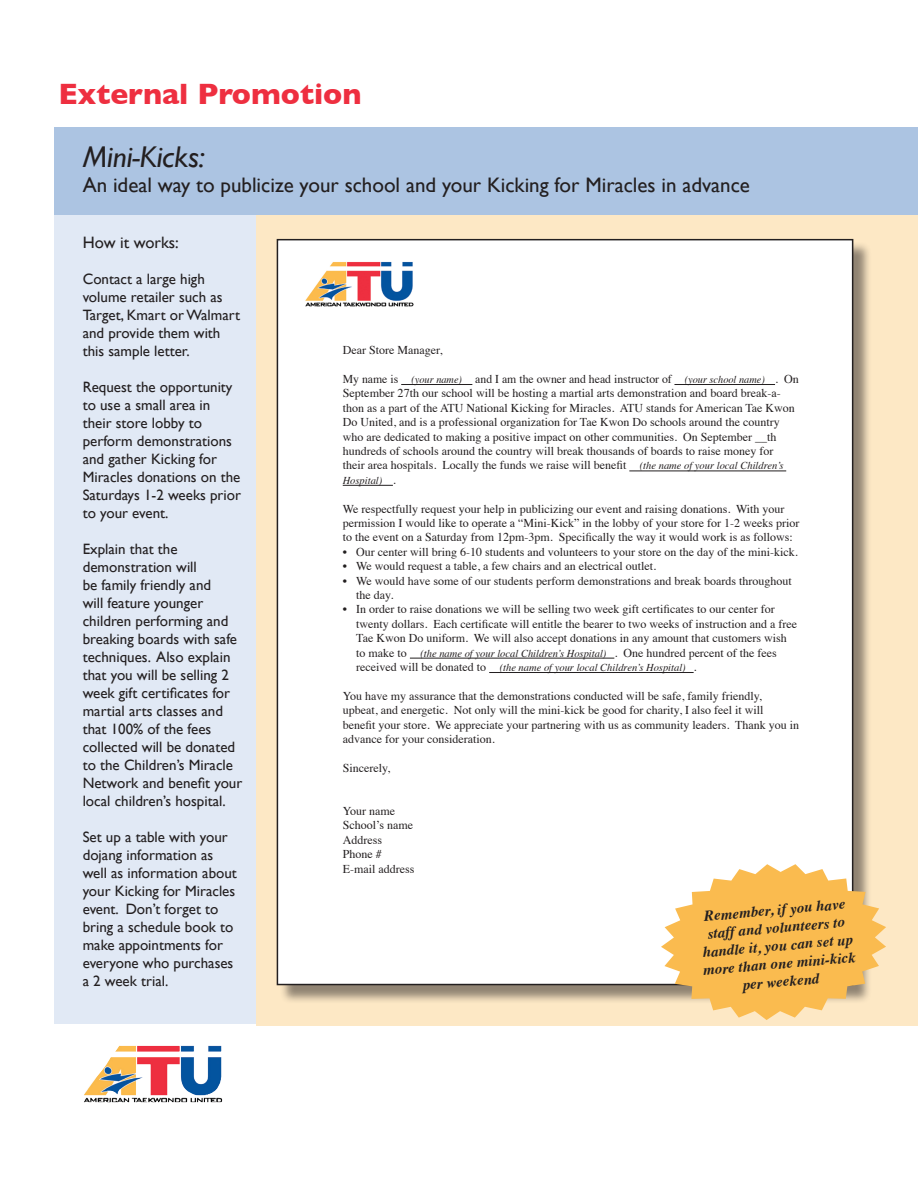
<style>
.page{position:relative;width:918px;height:1188px;background:#fff}
.page>*{position:absolute;margin:0;border:0;box-sizing:border-box;transform-origin:0 0}
.t1{font:700 30px "Gill Sans";color:#ee2f40}
.t2{font:italic 30px "Gill Sans";color:#231f20}
.t3{font:21px "Gill Sans";color:#231f20}
.t4{font:16.5px "Gill Sans";color:#231f20}
.t5{font:15px/18px "Gill Sans";color:#231f20}
.t6{font:italic 700 15px/18px "Times";color:#231f20;text-align:center}
.t7{font:12px/14.4px "Times";color:#231f20}
.t8{font:italic 10.5px/14.4px "Times";color:#231f20}
.s1{font-style:italic;font-size:10.5px}
.s2{font-style:normal;font-size:12px}
</style>
<div class="page">
<div style="left:54px;top:196px;width:216px;height:828px;background:#e1e9f5"></div>
<div style="left:256px;top:145px;width:662px;height:881px;background:#fde8c5"></div>
<div style="left:54px;top:127px;width:864px;height:88px;background:#acc4e2"></div>
<div style="left:279px;top:241px;width:593px;height:763px;background:#231f20;opacity:.5"></div>
<div style="left:277px;top:240px;width:576px;height:745px;background:#fff"></div>
<hr style="left:401px;top:384px;width:71px;height:1px;background:#231f20">
<hr style="left:674px;top:384px;width:101px;height:1px;background:#231f20">
<hr style="left:629px;top:471px;width:157px;height:1px;background:#231f20">
<hr style="left:343px;top:485px;width:50px;height:1px;background:#231f20">
<hr style="left:410px;top:658px;width:204px;height:1px;background:#231f20">
<hr style="left:489px;top:672px;width:205px;height:1px;background:#231f20">
<img style="left:305px;top:261px;width:109px;height:46px">
<img style="left:84px;top:1046px;width:138px;height:57px">
<svg style="left:661px;top:864px;width:225px;height:156px"></svg>
<h1 class="t1" style="left:58px;top:70px;width:305px">External Promotion</h1>
<h1 class="t2" style="left:83px;top:140px;width:124px">Mini-Kicks:</h1>
<h2 class="t3" style="left:83px;top:173px;width:669px">An ideal way to publicize your school and your Kicking for Miracles in advance</h2>
<h3 class="t4" style="left:83px;top:233px;width:98px">How it works:</h3>
<p class="t5" style="left:83px;top:270px;width:159px">Contact a large high volume retailer such as<br>Target, Kmart or Walmart and provide them with this sample letter.</p>
<p class="t5" style="left:83px;top:378px;width:160px">Request the opportunity to use a small area in their store lobby to perform demonstrations and gather Kicking for<br>Miracles donations on the<br>Saturdays 1-2 weeks prior to your event.</p>
<p class="t5" style="left:83px;top:540px;width:161px">Explain that the demonstration will<br>be family friendly and<br>will feature younger children performing and breaking boards with safe techniques. Also explain that you will be selling 2 week gift certificates for martial arts classes and that 100% of the fees collected will be donated to the Children’s Miracle<br>Network and benefit your local children’s hospital.</p>
<p class="t5" style="left:83px;top:828px;width:156px">Set up a table with your dojang information as well as information about your Kicking for Miracles event. Don’t forget to bring a schedule book to make appointments for everyone who purchases a 2 week trial.</p>
<p class="t7" style="left:343px;top:342px;width:101px">Dear Store Manager,</p>
<p class="t7" style="left:343px;top:371px;width:458px">My name is <span class="s1">(your name)</span> and I am the owner and head instructor of <span class="s1">(your school name)</span> . On September 27th our school will be hosting a martial arts demonstration and board break-a&shy;thon as a part of the ATU National Kicking for Miracles. ATU stands for American Tae Kwon Do United, and is a professional organization for Tae Kwon Do schools around the country who are dedicated to making a positive impact on other communities. On September __th hundreds of schools around the country will break thousands of boards to raise money for<br>their area hospitals. Locally the funds we raise will benefit <span class="s1">(the name of your local Children’s</span></p>
<p class="t8" style="left:343px;top:472px;width:55px">Hospital) <span class="s2">.</span></p>
<p class="t7" style="left:343px;top:500px;width:458px">We respectfully request your help in publicizing our event and raising donations. With your permission I would like to operate a “Mini-Kick” in the lobby of your store for 1-2 weeks prior to the event on a Saturday from 12pm-3pm. Specifically the way it would work is as follows:</p>
<p class="t7" style="left:343px;top:544px;width:457px">• Our center will bring 6-10 students and volunteers to your store on the day of the mini-kick.</p>
<p class="t7" style="left:343px;top:558px;width:315px">• We would request a table, a few chairs and an electrical outlet.</p>
<p class="t7" style="left:356px;top:572px;width:437px;text-indent:-14px">• We would have some of our students perform demonstrations and break boards throughout the day.</p>
<p class="t7" style="left:356px;top:601px;width:442px;text-indent:-14px">• In order to raise donations we will be selling two week gift certificates to our center for twenty dollars. Each certificate will entitle the bearer to two weeks of instruction and a free<br>Tae Kwon Do uniform. We will also accept donations in any amount that customers wish</p>
<p class="t8" style="left:356px;top:645px;width:422px"><span class="s2">to make to</span> (the name of your local Children’s Hospital) <span class="s2">. One hundred percent of the fees received will be donated to</span> (the name of your local Children’s Hospital) <span class="s2">.</span></p>
<p class="t7" style="left:343px;top:688px;width:458px">You have my assurance that the demonstrations conducted will be safe, family friendly, upbeat, and energetic. Not only will the mini-kick be good for charity, I also feel it will benefit your store. We appreciate your partnering with us as community leaders. Thank you in advance for your consideration.</p>
<p class="t7" style="left:343px;top:760px;width:49px">Sincerely,</p>
<p class="t7" style="left:343px;top:803px;width:73px">Your name<br>School’s name<br>Address<br>Phone #<br>E-mail address</p>
<p class="t6" style="left:698px;top:906px;width:154px;rotate:-5deg">Remember, if you have staff and volunteers to handle it, you can set up more than one mini-kick per weekend</p>
</div>
